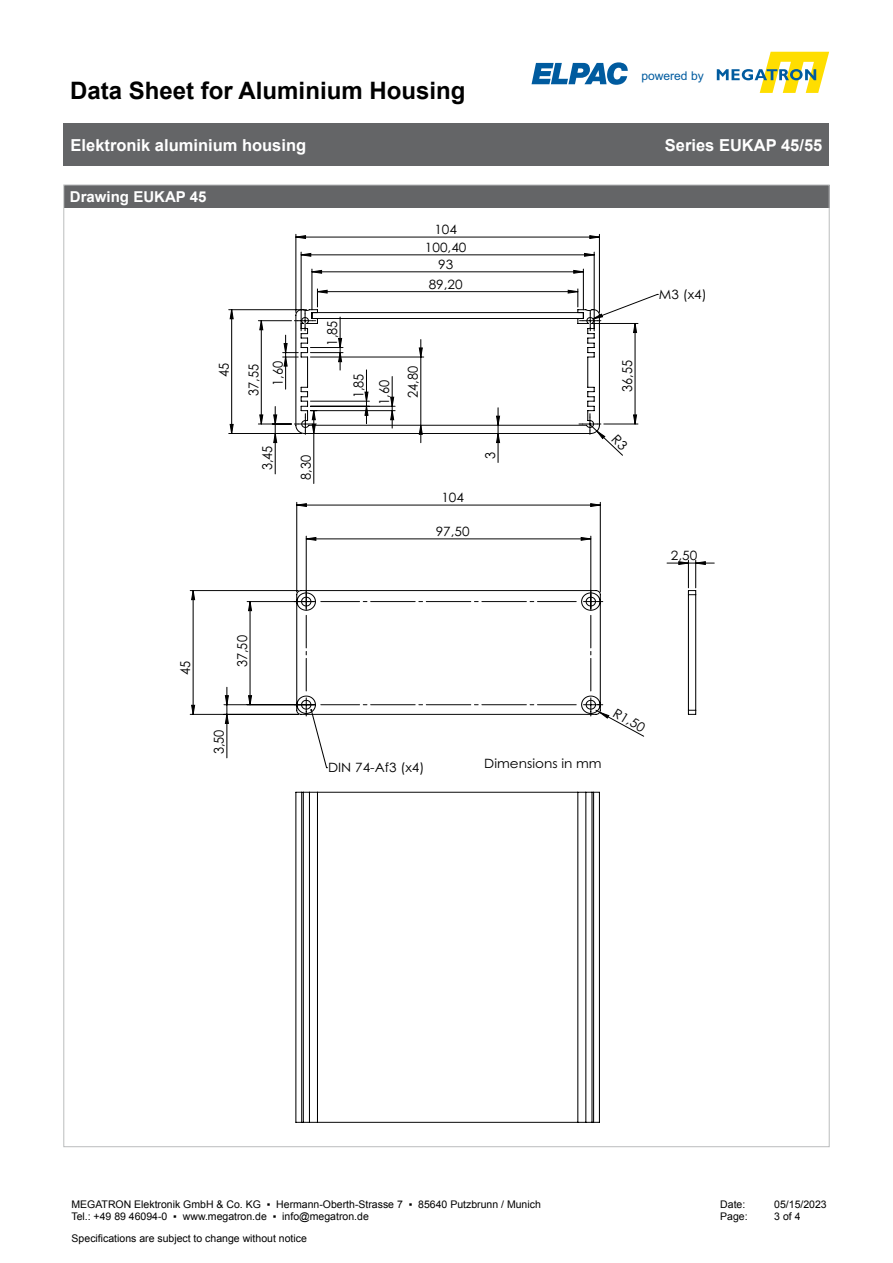
<style>
.page{position:relative;width:893px;height:1263px;background:#fff}
.page>*{position:absolute;margin:0;border:0;box-sizing:border-box;transform-origin:0 0}
.t1{font:700 24px "Arial";color:#000}
.t2{font:700 16.5px "Arial";color:#fff}
.t3{font:700 15px "Arial";color:#fff}
.t4{font:13.65px "Century Gothic";color:#000;scale:.94 1}
.t5{font:13.05px "Century Gothic";color:#000}
.t6{font:12.9px "Century Gothic";color:#000;scale:1.06 1}
.t7{font:12.15px "Arial";color:#005b9f}
.t8{font:10.5px/12.6px "Arial";color:#000}
</style>
<div class="page">
<div style="left:64px;top:123px;width:765px;height:43px;background:#646567"></div>
<svg style="left:531px;top:62px;width:97px;height:23px"></svg>
<svg style="left:717px;top:52px;width:112px;height:41px"></svg>
<div style="left:64px;top:185px;width:765px;height:23px;background:#646567"></div>
<svg style="left:300px;top:253px;width:405px;height:311px"></svg>
<svg style="left:296px;top:236px;width:303px;height:2px"></svg>
<svg style="left:601px;top:321px;width:35px;height:282px"></svg>
<svg style="left:192px;top:591px;width:3px;height:123px"></svg>
<svg style="left:225px;top:310px;width:70px;height:413px"></svg>
<svg style="left:601px;top:431px;width:4px;height:7px"></svg>
<svg style="left:601px;top:704px;width:8px;height:14px"></svg>
<svg style="left:295px;top:309px;width:306px;height:814px"></svg>
<svg style="left:688px;top:590px;width:8px;height:5px"></svg>
<hr style="left:688px;top:595px;width:1px;height:115px;background:#000">
<hr style="left:695px;top:595px;width:1px;height:115px;background:#000">
<svg style="left:688px;top:710px;width:8px;height:5px"></svg>
<svg style="left:611px;top:435px;width:17px;height:16px"></svg>
<h1 class="t1" style="left:70px;top:74px;width:397px">Data Sheet for Aluminium Housing</h1>
<p class="t7" style="left:641px;top:68px;width:64px">powered by</p>
<h2 class="t2" style="left:71px;top:134px;width:237px">Elektronik aluminium housing</h2>
<h2 class="t2" style="left:665px;top:134px;width:159px">Series EUKAP 45/55</h2>
<p class="t3" style="left:70px;top:187px;width:138px">Drawing EUKAP 45</p>
<p class="t4" style="left:214px;top:377px;width:17px;rotate:-90deg">45</p>
<p class="t4" style="left:244px;top:396px;width:36px;rotate:-90deg">37,55</p>
<p class="t4" style="left:268px;top:386px;width:28px;rotate:-90deg">1,60</p>
<p class="t4" style="left:323px;top:345px;width:28px;rotate:-90deg">1,85</p>
<p class="t6" style="left:434px;top:221px;width:23px">104</p>
<p class="t6" style="left:425px;top:238px;width:41px">100,40</p>
<p class="t6" style="left:438px;top:255px;width:16px">93</p>
<p class="t6" style="left:429px;top:275px;width:34px">89,20</p>
<p class="t4" style="left:349px;top:398px;width:28px;rotate:-90deg">1,85</p>
<p class="t4" style="left:403px;top:398px;width:36px;rotate:-90deg">24,80</p>
<p class="t4" style="left:375px;top:405px;width:28px;rotate:-90deg">1,60</p>
<p class="t4" style="left:258px;top:470px;width:28px;rotate:-90deg">3,45</p>
<p class="t4" style="left:296px;top:480px;width:28px;rotate:-90deg">8,30</p>
<p class="t6" style="left:441px;top:489px;width:23px">104</p>
<p class="t6" style="left:436px;top:522px;width:34px">97,50</p>
<p class="t4" style="left:481px;top:459px;width:9px;rotate:-90deg">3</p>
<p class="t4" style="left:618px;top:392px;width:36px;rotate:-90deg">36,55</p>
<p class="t6" style="left:659px;top:286px;width:47px">M3 (x4)</p>
<p class="t6" style="left:671px;top:547px;width:26px">2,50</p>
<p class="t4" style="left:176px;top:675px;width:17px;rotate:-90deg">45</p>
<p class="t4" style="left:233px;top:667px;width:36px;rotate:-90deg">37,50</p>
<p class="t4" style="left:209px;top:754px;width:28px;rotate:-90deg">3,50</p>
<p class="t6" style="left:328px;top:759px;width:93px">DIN 74-Af3 (x4)</p>
<p class="t6" style="left:484px;top:754px;width:112px">Dimensions in mm</p>
<p class="t5" style="left:618px;top:704px;width:36px;rotate:29deg">R1,50</p>
<p class="t8" style="left:71px;top:1198px;width:471px">MEGATRON Elektronik GmbH &amp; Co. KG ▪ Hermann-Oberth-Strasse 7 ▪ 85640 Putzbrunn / Munich<br>Tel.: +49 89 46094-0 ▪ www.megatron.de ▪ info@megatron.de</p>
<p class="t8" style="left:720px;top:1198px;width:27px">Date:</p>
<p class="t8" style="left:774px;top:1198px;width:54px">05/15/2023</p>
<p class="t8" style="left:720px;top:1210px;width:29px">Page:</p>
<p class="t8" style="left:774px;top:1210px;width:28px">3 of 4</p>
<p class="t8" style="left:72px;top:1232px;width:237px">Specifications are subject to change without notice</p>
</div>
